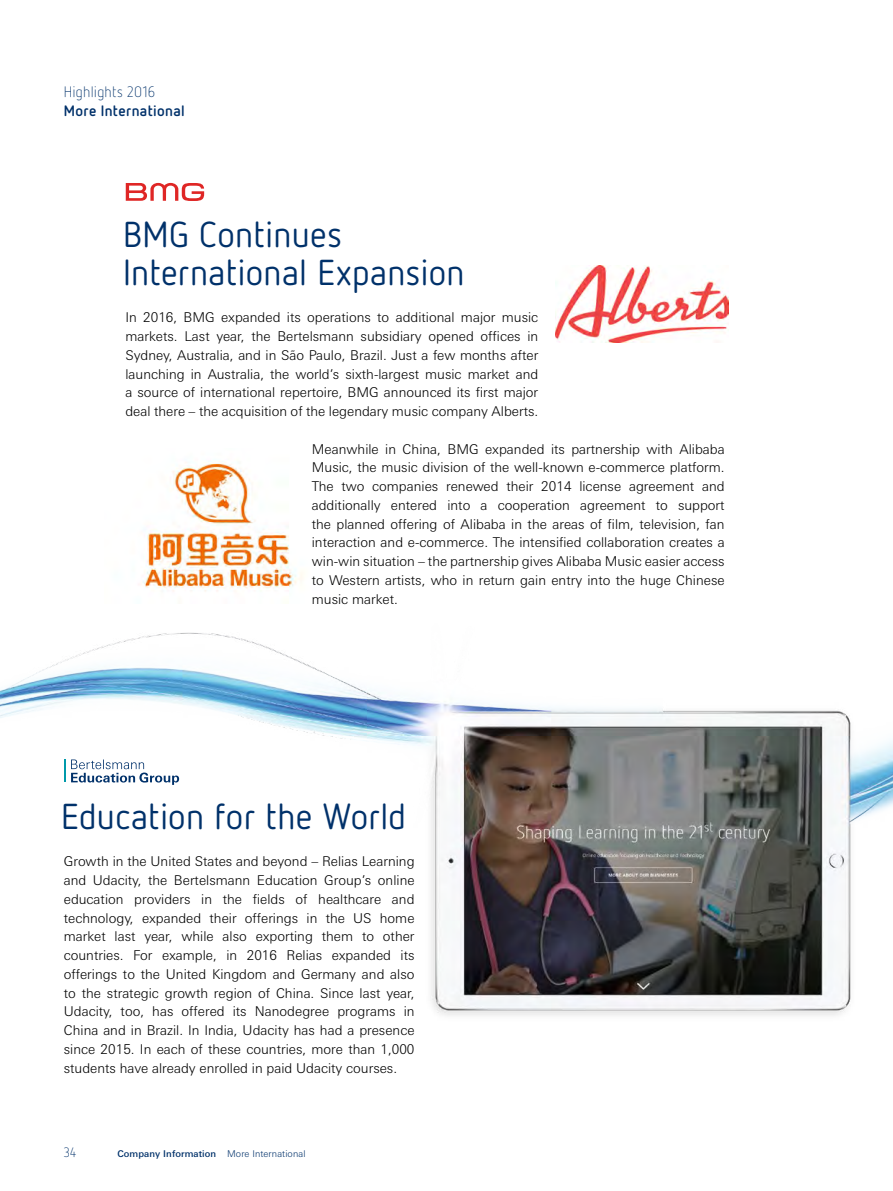
<style>
.page{position:relative;width:893px;height:1191px;background:#fff}
.page>*{position:absolute;margin:0;border:0;box-sizing:border-box;transform-origin:0 0}
.t1{font:36px/37.5px "Netto OT";letter-spacing:.01em;color:#00316a}
.t2{font:700 15px "Netto OT";letter-spacing:.025em;color:#00316a}
.t3{font:300 15px "Netto OT";letter-spacing:.015em;color:#00316a}
.t4{font:300 13.5px/18.8px "LT Univers Basic";color:#000;text-align:justify}
.t5{font:300 13.5px "Netto OT";color:#00316a}
.t6{font:500 9.3px "LT Univers Basic";letter-spacing:.01em;color:#00316a}
.s1{font-weight:300}
</style>
<div class="page">
<img style="left:0;top:182px;width:893px;height:834px">
<hr style="left:64px;top:759px;width:2px;height:23px;background:#009aaa">
<svg style="left:71px;top:759px;width:108px;height:26px"></svg>
<img style="left:105px;top:449px;width:226px;height:154px">
<img style="left:555px;top:265px;width:174px;height:77px">
<svg style="left:126px;top:183px;width:78px;height:18px"></svg>
<p class="t3" style="left:64px;top:83px;width:93px">Highlights 2016</p>
<p class="t2" style="left:64px;top:101px;width:123px">More International</p>
<h1 class="t1" style="left:123px;top:215px;width:343px">BMG Continues<br>International Expansion</h1>
<p class="t4" style="left:125px;top:308px;width:414px">In 2016, BMG expanded its operations to additional major music markets. Last year, the Bertelsmann subsidiary opened offices in Sydney, Australia, and in São Paulo, Brazil. Just a few months after launching in Australia, the world’s sixth-largest music market and a source of international repertoire, BMG announced its first major deal there – the acquisition of the legendary music company Alberts.</p>
<p class="t4" style="left:312px;top:439px;width:414px">Meanwhile in China, BMG expanded its partnership with Alibaba Music, the music division of the well-known e-commerce platform.<br>The two companies renewed their 2014 license agreement and additionally entered into a cooperation agreement to support the planned offering of Alibaba in the areas of film, television, fan interaction and e-commerce. The intensified collaboration creates a win-win situation – the partnership gives Alibaba Music easier access to Western artists, who in return gain entry into the huge Chinese music market.</p>
<h1 class="t1" style="left:61px;top:796px;width:347px">Education for the World</h1>
<p class="t4" style="left:64px;top:852px;width:352px">Growth in the United States and beyond – Relias Learning and Udacity, the Bertelsmann Education Group’s online education providers in the fields of healthcare and technology, expanded their offerings in the US home market last year, while also exporting them to other countries. For example, in 2016 Relias expanded its offerings to the United Kingdom and Germany and also to the strategic growth region of China. Since last year, Udacity, too, has offered its Nanodegree programs in China and in Brazil. In India, Udacity has had a presence since 2015. In each of these countries, more than 1,000 students have already enrolled in paid Udacity courses.</p>
<p class="t5" style="left:64px;top:1144px;width:14px">34</p>
<p class="t6" style="left:117px;top:1148px;width:190px">Company Information <span class="s1">More International</span></p>
</div>
